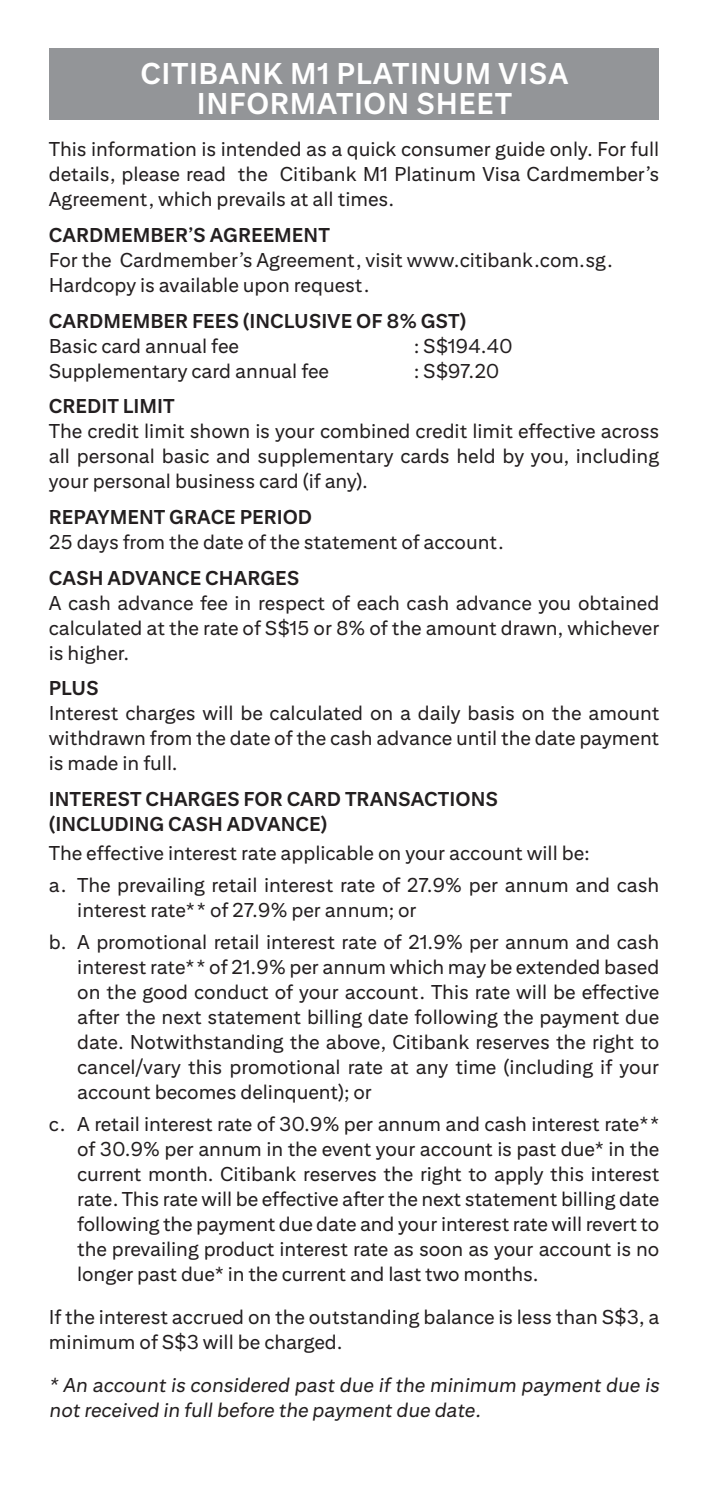
<style>
.page{position:relative;width:709px;height:1489px;background:#fff}
.page>*{position:absolute;margin:0;border:0;box-sizing:border-box;transform-origin:0 0}
.t1{font:700 30px/30px "Citi Sans Text";letter-spacing:.02em;color:#fff;text-align:center}
.Boby_text{font:20px/25px "Citi Sans Text";color:#231f20;text-align:justify}
.Subhead{font:700 20px/25px "Citi Sans Text";color:#231f20}
.boby_text_tab_1{font:italic 20px/25px "Citi Sans Text";color:#231f20}
.Subhead-2{font:20px "Citi Sans Text";color:#231f20}
.s1{font-weight:400}
</style>
<div class="page">
<div style="left:49px;top:48px;width:609px;height:72px;background:#939598"></div>
<p class="t1" style="left:140px;top:58px;width:429px">CITIBANK M1 PLATINUM VISA<br>INFORMATION SHEET</p>
<p class="Boby_text" style="left:49px;top:136px;width:612px">This information is intended as a quick consumer guide only. For full details, please read the Citibank M1 Platinum Visa Cardmember’s Agreement, which prevails at all times.</p>
<p class="Subhead" style="left:49px;top:222px;width:282px">CARDMEMBER’S AGREEMENT</p>
<p class="Boby_text" style="left:49px;top:247px;width:565px">For the Cardmember’s Agreement, visit www.citibank.com.sg.</p>
<p class="Boby_text" style="left:49px;top:272px;width:322px">Hardcopy is available upon request.</p>
<p class="Subhead" style="left:49px;top:308px;width:419px">CARDMEMBER FEES (INCLUSIVE OF 8% GST)<br><span class="s1">Basic card annual fee</span></p>
<p class="Subhead-2" style="left:414px;top:334px;width:100px">: S$194.40</p>
<p class="Boby_text" style="left:49px;top:357px;width:282px">Supplementary card annual fee</p>
<p class="Boby_text" style="left:414px;top:357px;width:87px">: S$97.20</p>
<p class="Subhead" style="left:49px;top:393px;width:127px">CREDIT LIMIT</p>
<p class="Boby_text" style="left:49px;top:418px;width:612px">The credit limit shown is your combined credit limit effective across all personal basic and supplementary cards held by you, including your personal business card (if any).</p>
<p class="Subhead" style="left:49px;top:504px;width:265px">REPAYMENT GRACE PERIOD</p>
<p class="Boby_text" style="left:49px;top:529px;width:456px">25 days from the date of the statement of account.</p>
<p class="Subhead" style="left:49px;top:564px;width:252px">CASH ADVANCE CHARGES</p>
<p class="Boby_text" style="left:49px;top:589px;width:612px">A cash advance fee in respect of each cash advance you obtained calculated at the rate of S$15 or 8% of the amount drawn, whichever is higher.</p>
<p class="Subhead" style="left:49px;top:675px;width:51px">PLUS</p>
<p class="Boby_text" style="left:49px;top:700px;width:612px">Interest charges will be calculated on a daily basis on the amount withdrawn from the date of the cash advance until the date payment is made in full.</p>
<p class="Subhead" style="left:49px;top:786px;width:450px">INTEREST CHARGES FOR CARD TRANSACTIONS (INCLUDING CASH ADVANCE)</p>
<p class="Boby_text" style="left:49px;top:839px;width:542px">The effective interest rate applicable on your account will be:</p>
<p class="Boby_text" style="left:77px;top:871px;width:583px;text-indent:-28px">a. The prevailing retail interest rate of 27.9% per annum and cash interest rate** of 27.9% per annum; or</p>
<p class="Boby_text" style="left:77px;top:928px;width:583px;text-indent:-28px">b. A promotional retail interest rate of 21.9% per annum and cash interest rate** of 21.9% per annum which may be extended based on the good conduct of your account. This rate will be effective after the next statement billing date following the payment due date. Notwithstanding the above, Citibank reserves the right to cancel/vary this promotional rate at any time (including if your account becomes delinquent); or</p>
<p class="Boby_text" style="left:77px;top:1110px;width:583px;text-indent:-28px">c. A retail interest rate of 30.9% per annum and cash interest rate** of 30.9% per annum in the event your account is past due* in the current month. Citibank reserves the right to apply this interest rate. This rate will be effective after the next statement billing date following the payment due date and your interest rate will revert to the prevailing product interest rate as soon as your account is no longer past due* in the current and last two months.</p>
<p class="Boby_text" style="left:49px;top:1303px;width:612px">If the interest accrued on the outstanding balance is less than S$3, a minimum of S$3 will be charged.</p>
<p class="boby_text_tab_1" style="left:49px;top:1371px;width:612px">* An account is considered past due if the minimum payment due is not received in full before the payment due date.</p>
</div>
